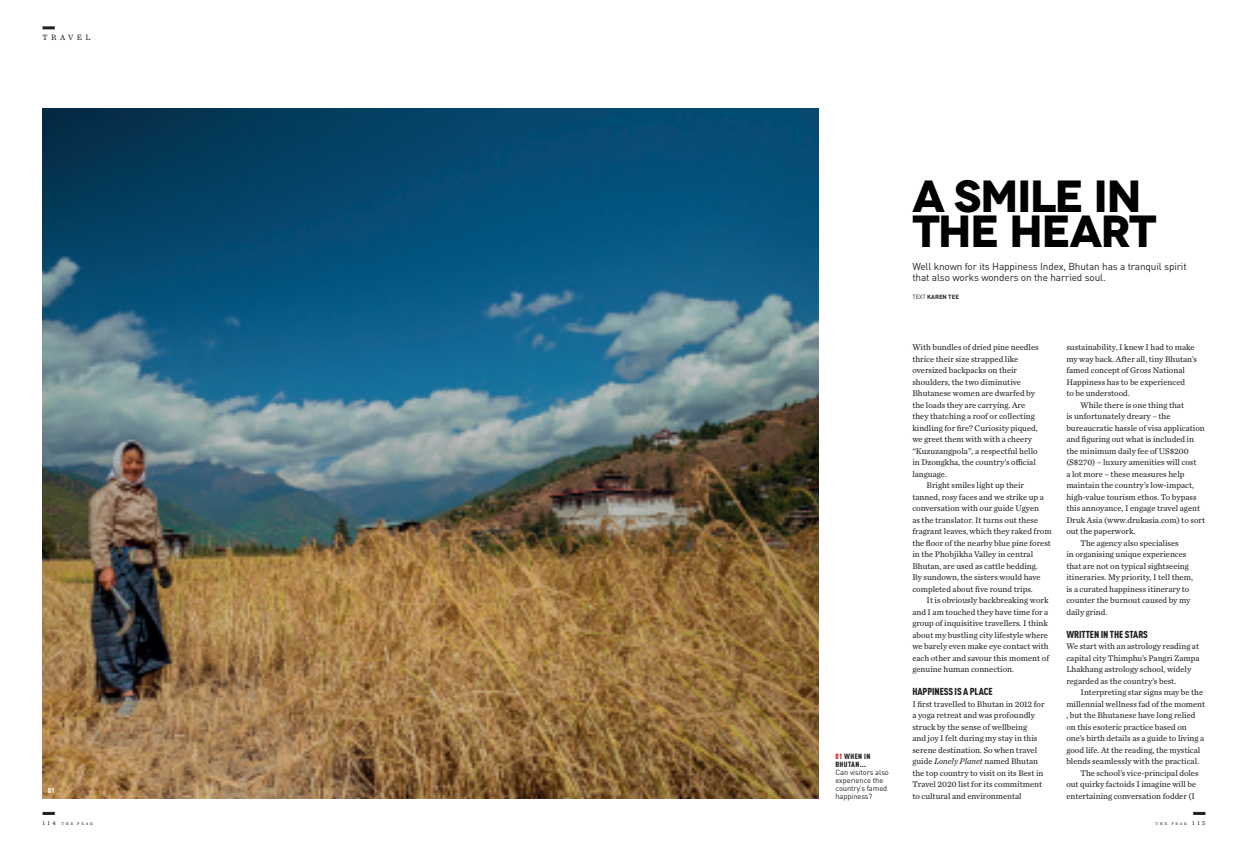
<style>
.page{position:relative;width:1248px;height:842px;background:#fff}
.page>*{position:absolute;margin:0;border:0;box-sizing:border-box;transform-origin:0 0}
.t1{font:700 45px/34.5px "Novecentowide";letter-spacing:-.04em;color:#010101}
.t2{font:10px/11.5px "DIN";letter-spacing:-.01em;color:#231f20}
.t3{font:900 10px "DIN Cond";letter-spacing:-.01em;color:#231f20}
.t4{font:8.5px/11.5px "Chronicle Text G2";color:#231f20}
.t5{font:8px "Chronicle Text G2";letter-spacing:.42em;color:#231f20}
.t6{font:7.5px/8px "DIN";letter-spacing:-.01em;color:#231f20}
.t7{font:900 7.5px/8px "DIN Cond";letter-spacing:.05em;color:#231f20}
.t8{font:900 7px "DIN Cond";color:#fff}
.t9{font:700 6px "DIN";color:#231f20}
.t10{font:4px "Chronicle Text G2";letter-spacing:.43em;color:#231f20}
.s1{font-weight:400}
.s2{font-style:italic}
.s3{color:#cd151d}
.s4{font-size:6px}
</style>
<div class="page">
<img style="left:43px;top:109px;width:775px;height:690px">
<svg style="left:43px;top:812px;width:12px;height:3px"></svg>
<svg style="left:1193px;top:812px;width:12px;height:3px"></svg>
<svg style="left:43px;top:26px;width:12px;height:3px"></svg>
<p class="t5" style="left:43px;top:31px;width:49px">TRAVEL</p>
<h1 class="t1" style="left:912px;top:180px;width:246px">A SMILE IN<br>THE HEART</h1>
<p class="t2" style="left:912px;top:260px;width:276px">Well known for its Happiness Index, Bhutan has a tranquil spirit that also works wonders on the harried soul.</p>
<p class="t9" style="left:912px;top:293px;width:48px"><span class="s1">TEXT</span> KAREN TEE</p>
<p class="t4" style="left:912px;top:341px;width:128px">With bundles of dried pine needles</p>
<p class="t4" style="left:912px;top:353px;width:107px">thrice their size strapped like</p>
<p class="t4" style="left:912px;top:364px;width:106px">oversized backpacks on their</p>
<p class="t4" style="left:912px;top:376px;width:110px">shoulders, the two diminutive</p>
<p class="t4" style="left:912px;top:387px;width:124px">Bhutanese women are dwarfed by</p>
<p class="t4" style="left:912px;top:399px;width:114px">the loads they are carrying. Are</p>
<p class="t4" style="left:912px;top:410px;width:124px">they thatching a roof or collecting</p>
<p class="t4" style="left:912px;top:422px;width:127px">kindling for fire? Curiosity piqued,</p>
<p class="t4" style="left:912px;top:433px;width:121px">we greet them with with a cheery</p>
<p class="t4" style="left:912px;top:445px;width:127px">“Kuzuzangpola”, a respectful hello</p>
<p class="t4" style="left:912px;top:456px;width:125px">in Dzongkha, the country’s official</p>
<p class="t4" style="left:912px;top:468px;width:36px">language.</p>
<p class="t4" style="left:926px;top:479px;width:99px">Bright smiles light up their</p>
<p class="t4" style="left:912px;top:491px;width:133px">tanned, rosy faces and we strike up a</p>
<p class="t4" style="left:912px;top:502px;width:128px">conversation with our guide Ugyen</p>
<p class="t4" style="left:912px;top:514px;width:127px">as the translator. It turns out these</p>
<p class="t4" style="left:912px;top:525px;width:141px">fragrant leaves, which they raked from</p>
<p class="t4" style="left:912px;top:537px;width:140px">the floor of the nearby blue pine forest</p>
<p class="t4" style="left:912px;top:548px;width:122px">in the Phobjikha Valley in central</p>
<p class="t4" style="left:912px;top:560px;width:127px">Bhutan, are used as cattle bedding.</p>
<p class="t4" style="left:912px;top:571px;width:130px">By sundown, the sisters would have</p>
<p class="t4" style="left:912px;top:583px;width:122px">completed about five round trips.</p>
<p class="t4" style="left:926px;top:594px;width:123px">It is obviously backbreaking work</p>
<p class="t4" style="left:912px;top:606px;width:137px">and I am touched they have time for a</p>
<p class="t4" style="left:912px;top:617px;width:137px">group of inquisitive travellers. I think</p>
<p class="t4" style="left:912px;top:629px;width:137px">about my bustling city lifestyle where</p>
<p class="t4" style="left:912px;top:640px;width:138px">we barely even make eye contact with</p>
<p class="t4" style="left:912px;top:652px;width:138px">each other and savour this moment of</p>
<p class="t4" style="left:912px;top:663px;width:103px">genuine human connection.</p>
<p class="t3" style="left:912px;top:685px;width:82px">HAPPINESS IS A PLACE</p>
<p class="t4" style="left:912px;top:698px;width:134px">I first travelled to Bhutan in 2012 for a yoga retreat and was profoundly struck by the sense of wellbeing<br>and joy I felt during my stay in this serene destination. So when travel guide <span class="s2">Lonely Planet</span> named Bhutan the top country to visit on its Best in Travel 2020 list for its commitment to cultural and environmental</p>
<p class="t4" style="left:1066px;top:341px;width:130px">sustainability, I knew I had to make</p>
<p class="t4" style="left:1066px;top:353px;width:132px">my way back. After all, tiny Bhutan’s</p>
<p class="t4" style="left:1066px;top:364px;width:120px">famed concept of Gross National</p>
<p class="t4" style="left:1066px;top:376px;width:120px">Happiness has to be experienced</p>
<p class="t4" style="left:1066px;top:387px;width:65px">to be understood.</p>
<p class="t4" style="left:1080px;top:399px;width:105px">While there is one thing that</p>
<p class="t4" style="left:1066px;top:410px;width:106px">is unfortunately dreary – the</p>
<p class="t4" style="left:1066px;top:422px;width:140px">bureaucratic hassle of visa application</p>
<p class="t4" style="left:1066px;top:433px;width:129px">and figuring out what is included in</p>
<p class="t4" style="left:1066px;top:445px;width:124px">the minimum daily fee of US$200</p>
<p class="t4" style="left:1066px;top:456px;width:132px">(S$270) – luxury amenities will cost</p>
<p class="t4" style="left:1066px;top:468px;width:120px">a lot more – these measures help</p>
<p class="t4" style="left:1066px;top:479px;width:129px">maintain the country’s low-impact,</p>
<p class="t4" style="left:1066px;top:491px;width:132px">high-value tourism ethos. To bypass</p>
<p class="t4" style="left:1066px;top:502px;width:135px">this annoyance, I engage travel agent</p>
<p class="t4" style="left:1066px;top:514px;width:140px">Druk Asia (www.drukasia.com) to sort</p>
<p class="t4" style="left:1066px;top:525px;width:71px">out the paperwork.</p>
<p class="t4" style="left:1080px;top:537px;width:100px">The agency also specialises</p>
<p class="t4" style="left:1066px;top:548px;width:122px">in organising unique experiences</p>
<p class="t4" style="left:1066px;top:560px;width:124px">that are not on typical sightseeing</p>
<p class="t4" style="left:1066px;top:571px;width:128px">itineraries. My priority, I tell them,</p>
<p class="t4" style="left:1066px;top:583px;width:124px">is a curated happiness itinerary to</p>
<p class="t4" style="left:1066px;top:594px;width:125px">counter the burnout caused by my</p>
<p class="t4" style="left:1066px;top:606px;width:43px">daily grind.</p>
<p class="t3" style="left:1066px;top:628px;width:83px">WRITTEN IN THE STARS</p>
<p class="t4" style="left:1066px;top:640px;width:135px">We start with an astrology reading at capital city Thimphu’s Pangri Zampa Lhakhang astrology school, widely regarded as the country’s best.</p>
<p class="t4" style="left:1080px;top:686px;width:124px">Interpreting star signs may be the</p>
<p class="t4" style="left:1066px;top:698px;width:140px">millennial wellness fad of the moment</p>
<p class="t4" style="left:1066px;top:709px;width:131px">, but the Bhutanese have long relied</p>
<p class="t4" style="left:1066px;top:721px;width:122px">on this esoteric practice based on</p>
<p class="t4" style="left:1066px;top:732px;width:139px">one’s birth details as a guide to living a</p>
<p class="t4" style="left:1066px;top:744px;width:135px">good life. At the reading, the mystical</p>
<p class="t4" style="left:1066px;top:755px;width:134px">blends seamlessly with the practical.</p>
<p class="t4" style="left:1080px;top:767px;width:120px">The school’s vice-principal doles</p>
<p class="t4" style="left:1066px;top:778px;width:131px">out quirky factoids I imagine will be</p>
<p class="t4" style="left:1066px;top:790px;width:130px">entertaining conversation fodder (I</p>
<p class="t7" style="left:835px;top:752px;width:36px"><span class="s3">01</span> WHEN IN<br>BHUTAN...</p>
<p class="t6" style="left:835px;top:768px;width:55px">Can visitors also experience the country’s famed happiness?</p>
<p class="t8" style="left:48px;top:786px;width:8px">01</p>
<p class="t10" style="left:43px;top:821px;width:52px"><span class="s4">114</span> THE PEAK</p>
<p class="t10" style="left:1155px;top:821px;width:51px">THE PEAK <span class="s4">115</span></p>
</div>
